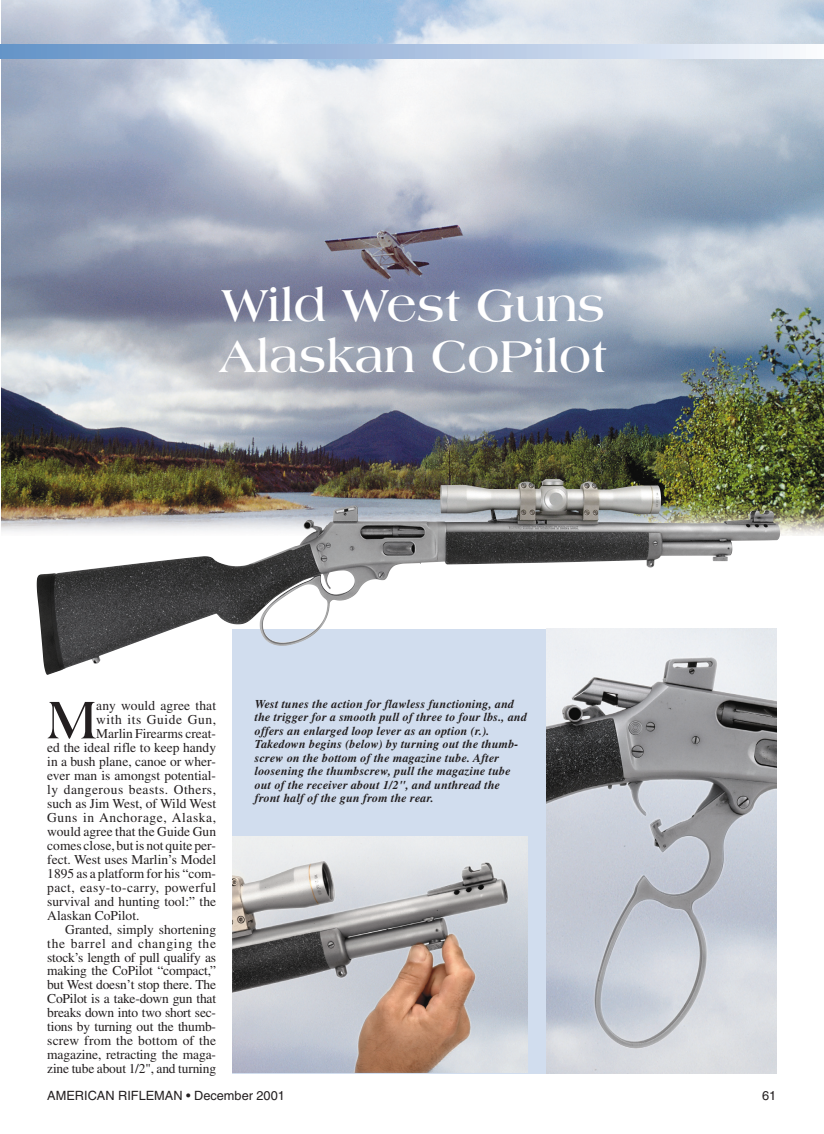
<style>
.page{position:relative;width:824px;height:1134px;background:#fff}
.page>*{position:absolute;margin:0;border:0;box-sizing:border-box;transform-origin:0 0}
.t1{font:700 56.55px "Americana";color:#231f20}
.t2{font:700 48px/51px "Americana";color:#fff}
.t3{font:13.5px "Times";color:#231f20}
.t4{font:13.5px "Times";letter-spacing:.04em;color:#231f20}
.t5{font:13.5px "Times";letter-spacing:.03em;color:#231f20}
.t6{font:13.5px "Times";letter-spacing:.035em;color:#231f20}
.t7{font:13.5px "Times";letter-spacing:.055em;color:#231f20}
.t8{font:12.75px "Helvetica";color:#231f20}
.t9{font:italic 700 12px/13.5px "Times";letter-spacing:.015em;color:#231f20}
</style>
<div class="page">
<img style="left:2px;top:0;width:822px;height:536px">
<svg style="left:0;top:44px;width:824px;height:15px;background:#abc3e1"></svg>
<div style="left:232px;top:629px;width:544px;height:444px;background:#d1ddee"></div>
<img style="left:546px;top:629px;width:230px;height:444px">
<img style="left:232px;top:837px;width:295px;height:236px">
<img style="left:37px;top:505px;width:450px;height:170px">
<h2 class="t2" style="left:219px;top:282px;width:389px">Wild West Guns<br>Alaskan CoPilot</h2>
<h1 class="t1" style="left:47px;top:697px;width:51px">M</h1>
<p class="t3" style="left:96px;top:701px;width:121px">any would agree that</p>
<p class="t4" style="left:96px;top:715px;width:121px">with its Guide Gun,</p>
<p class="t3" style="left:96px;top:729px;width:121px">Marlin Firearms creat-</p>
<p class="t3" style="left:47px;top:743px;width:170px">ed the ideal rifle to keep handy</p>
<p class="t3" style="left:47px;top:757px;width:170px">in a bush plane, canoe or wher-</p>
<p class="t3" style="left:47px;top:771px;width:170px">ever man is amongst potential-</p>
<p class="t6" style="left:47px;top:785px;width:170px">ly dangerous beasts. Others,</p>
<p class="t3" style="left:47px;top:799px;width:170px">such as Jim West, of Wild West</p>
<p class="t4" style="left:47px;top:813px;width:170px">Guns in Anchorage, Alaska,</p>
<p class="t3" style="left:47px;top:827px;width:170px">would agree that the Guide Gun</p>
<p class="t3" style="left:47px;top:840px;width:170px">comes close, but is not quite per-</p>
<p class="t3" style="left:47px;top:854px;width:170px">fect. West uses Marlin’s Model</p>
<p class="t3" style="left:47px;top:868px;width:170px">1895 as a platform for his “com-</p>
<p class="t5" style="left:47px;top:882px;width:170px">pact, easy-to-carry, powerful</p>
<p class="t3" style="left:47px;top:896px;width:170px">survival and hunting tool:” the</p>
<p class="t3" style="left:47px;top:910px;width:94px">Alaskan CoPilot.</p>
<p class="t3" style="left:65px;top:924px;width:152px">Granted, simply shortening</p>
<p class="t7" style="left:47px;top:938px;width:170px">the barrel and changing the</p>
<p class="t3" style="left:47px;top:952px;width:170px">stock’s length of pull qualify as</p>
<p class="t3" style="left:47px;top:966px;width:170px">making the CoPilot “compact,”</p>
<p class="t3" style="left:47px;top:980px;width:170px">but West doesn’t stop there. The</p>
<p class="t3" style="left:47px;top:994px;width:170px">CoPilot is a take-down gun that</p>
<p class="t3" style="left:47px;top:1008px;width:170px">breaks down into two short sec-</p>
<p class="t3" style="left:47px;top:1022px;width:170px">tions by turning out the thumb-</p>
<p class="t3" style="left:47px;top:1036px;width:170px">screw from the bottom of the</p>
<p class="t3" style="left:47px;top:1050px;width:170px">magazine, retracting the maga-</p>
<p class="t3" style="left:47px;top:1064px;width:170px">zine tube about 1/2", and turning</p>
<p class="t9" style="left:255px;top:698px;width:273px">West tunes the action for flawless functioning, and the trigger for a smooth pull of three to four lbs., and offers an enlarged loop lever as an option (r.).<br>Takedown begins (below) by turning out the thumb&shy;screw on the bottom of the magazine tube. After loosening the thumbscrew, pull the magazine tube out of the receiver about 1/2", and unthread the front half of the gun from the rear.</p>
<p class="t8" style="left:47px;top:1091px;width:239px">AMERICAN RIFLEMAN • December 2001</p>
<p class="t8" style="left:762px;top:1091px;width:16px">61</p>
</div>
